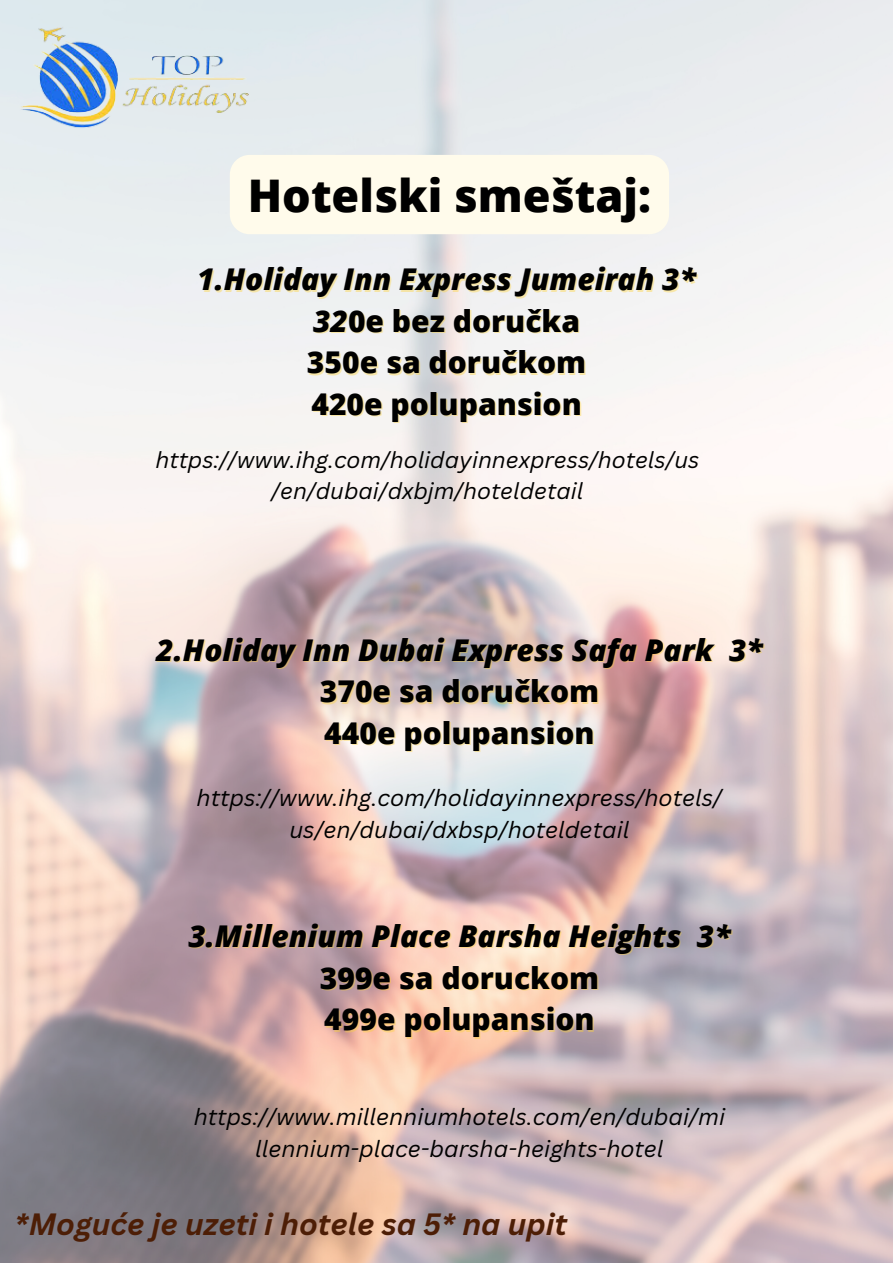
<style>
.page{position:relative;width:893px;height:1263px;background:#fff}
.page>*{position:absolute;margin:0;border:0;box-sizing:border-box;transform-origin:0 0}
.t1{font:800 45px "Open Sans";color:#000}
.t2{font:italic 800 30px/41.6px "Open Sans";color:#000;text-align:center}
.t3{font:800 30px/41.6px "Open Sans";color:#000;text-align:center}
.t4{font:italic 700 30px "Canva Sans";color:#4d1e06}
.t5{font:italic 22.8px/31.9px "Canva Sans";color:#000;text-align:center}
.t6{font:italic 22.5px/31.5px "Canva Sans";color:#000;text-align:center}
.s1{font-style:italic}
.s2{font-style:italic;color:rgb(255 212 54/.4)}
.s3{color:rgb(255 212 54/.4)}
.s4{font-style:normal}
</style>
<div class="page">
<img style="left:0;top:0;width:269px;height:168px">
<div style="left:230px;top:155px;width:439px;height:79px;background:#fffbeb;border-radius:20px"></div>
<h1 class="t1" style="left:248px;top:164px;width:405px">Hotelski smeštaj:</h1>
<h2 class="t3" style="left:197px;top:258px;width:500px"><span class="s1">1.Holiday Inn Express Jumeirah 3*<br></span><span class="s2">32</span>0e bez doručka<br>350e sa doručkom<br>420e polupansion</h2>
<p class="t6" style="left:156px;top:443px;width:545px">https://www.ihg.com/holidayinnexpress/hotels/us /en/dubai/dxbjm/hoteldetail</p>
<h2 class="t2" style="left:156px;top:628px;width:609px">2.Holiday Inn Dubai Express Safa Park <span class="s3">3*<br></span><span class="s4">370e sa doručkom<br>440e polupansion</span></h2>
<p class="t5" style="left:197px;top:781px;width:527px">https://www.ihg.com/holidayinnexpress/hotels/ us/en/dubai/dxbsp/hoteldetail</p>
<h2 class="t2" style="left:188px;top:914px;width:545px">3.Millenium Place Barsha Heights <span class="s3">3*<br></span><span class="s4">399e sa doruckom<br>499e polupansion</span></h2>
<p class="t5" style="left:194px;top:1100px;width:533px">https://www.millenniumhotels.com/en/dubai/mi llennium-place-barsha-heights-hotel</p>
<h2 class="t4" style="left:15px;top:1202px;width:554px">*Moguće je uzeti i hotele sa 5* na upit</h2>
</div>
